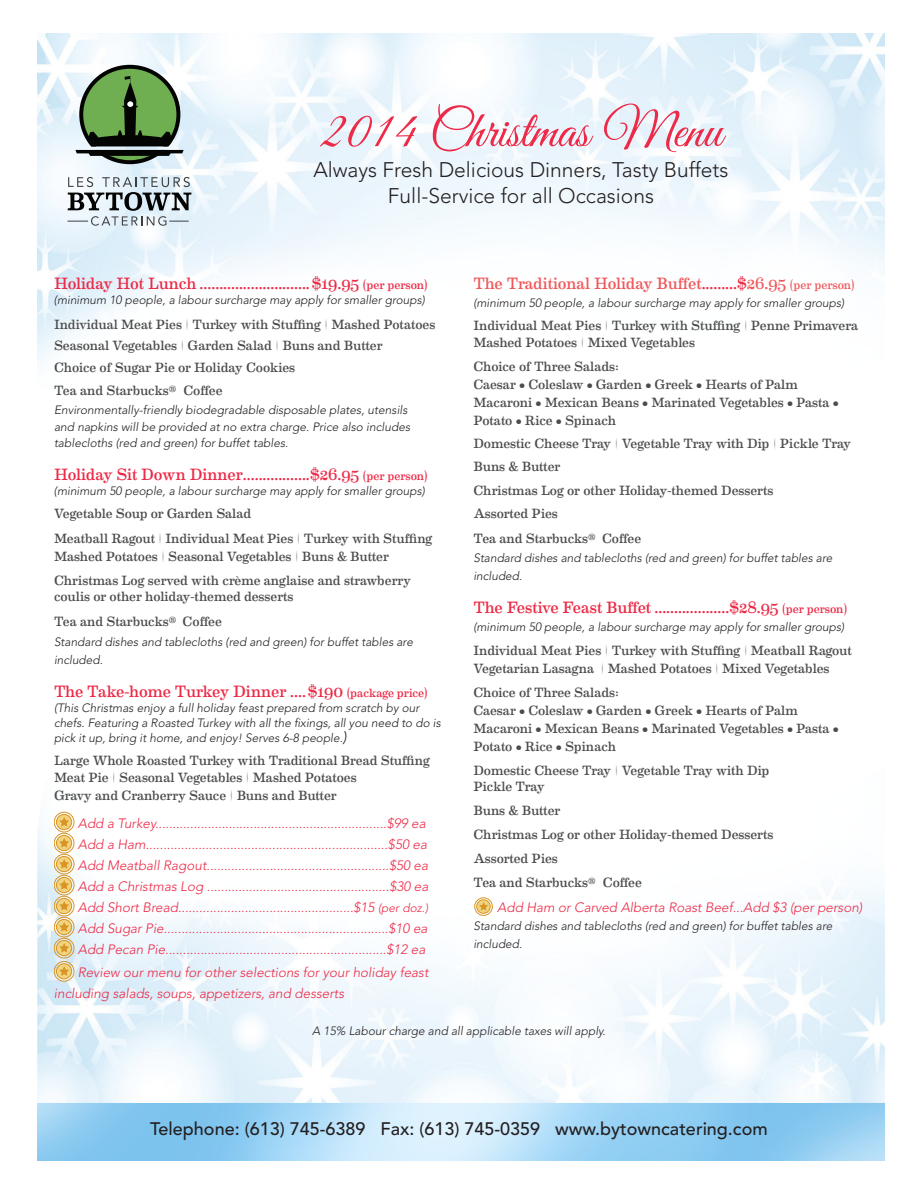
<style>
.page{position:relative;width:918px;height:1188px;background:#fff}
.page>*{position:absolute;margin:0;border:0;box-sizing:border-box;transform-origin:0 0}
.t1{font:52.5px "Great Vibes";color:#ed2a47}
.t2{font:300 21px/25.2px "Avenir LT Std";color:#231f20;text-align:center}
.t3{font:500 18px "Avenir LT Std";color:#231f20}
.t4{font:16.5px "Eames Century Modern";letter-spacing:-.015em;color:#ed2a47}
.t5{font:16.5px "Eames Century Modern";letter-spacing:-.01em;color:#f0585b}
.t6{font:13.5px/18px "Eames Century Modern";color:#4b4c4d}
.t7{font:italic 300 13.5px/21px "Avenir LT Std";color:#ed2a47}
.t8{font:italic 300 12px/18px "Avenir LT Std";color:#231f20}
.s1{font-size:12px}
.s2{font-size:15px}
.s3{color:#ed2a47}
</style>
<div class="page">
<img style="left:37px;top:33px;width:848px;height:1128px">
<div style="left:54px;top:812px;width:20px;height:20px;border:1px solid #da9426;border-radius:50%"></div>
<svg style="left:56px;top:814px;width:16px;height:16px"></svg>
<div style="left:56px;top:814px;width:16px;height:16px;border:1px solid #da9426;border-radius:50%"></div>
<svg style="left:59px;top:817px;width:10px;height:10px"></svg>
<div style="left:54px;top:833px;width:20px;height:20px;border:1px solid #da9426;border-radius:50%"></div>
<svg style="left:56px;top:835px;width:16px;height:16px"></svg>
<div style="left:56px;top:835px;width:16px;height:16px;border:1px solid #da9426;border-radius:50%"></div>
<svg style="left:59px;top:838px;width:10px;height:10px"></svg>
<div style="left:54px;top:854px;width:20px;height:20px;border:1px solid #da9426;border-radius:50%"></div>
<svg style="left:56px;top:856px;width:16px;height:16px"></svg>
<div style="left:56px;top:856px;width:16px;height:16px;border:1px solid #da9426;border-radius:50%"></div>
<svg style="left:59px;top:859px;width:10px;height:10px"></svg>
<div style="left:54px;top:875px;width:20px;height:20px;border:1px solid #da9426;border-radius:50%"></div>
<svg style="left:56px;top:877px;width:16px;height:16px"></svg>
<div style="left:56px;top:877px;width:16px;height:16px;border:1px solid #da9426;border-radius:50%"></div>
<svg style="left:59px;top:880px;width:10px;height:10px"></svg>
<div style="left:54px;top:896px;width:20px;height:20px;border:1px solid #da9426;border-radius:50%"></div>
<svg style="left:56px;top:898px;width:16px;height:16px"></svg>
<div style="left:56px;top:898px;width:16px;height:16px;border:1px solid #da9426;border-radius:50%"></div>
<svg style="left:59px;top:901px;width:10px;height:10px"></svg>
<div style="left:54px;top:917px;width:20px;height:20px;border:1px solid #da9426;border-radius:50%"></div>
<svg style="left:56px;top:919px;width:16px;height:16px"></svg>
<div style="left:56px;top:919px;width:16px;height:16px;border:1px solid #da9426;border-radius:50%"></div>
<svg style="left:59px;top:922px;width:10px;height:10px"></svg>
<div style="left:54px;top:938px;width:20px;height:20px;border:1px solid #da9426;border-radius:50%"></div>
<svg style="left:56px;top:940px;width:16px;height:16px"></svg>
<div style="left:56px;top:940px;width:16px;height:16px;border:1px solid #da9426;border-radius:50%"></div>
<svg style="left:59px;top:943px;width:10px;height:10px"></svg>
<div style="left:54px;top:961px;width:20px;height:21px;border:1px solid #da9426;border-radius:50%"></div>
<svg style="left:56px;top:964px;width:16px;height:15px"></svg>
<div style="left:56px;top:963px;width:16px;height:16px;border:1px solid #da9426;border-radius:50%"></div>
<svg style="left:59px;top:966px;width:10px;height:10px"></svg>
<div style="left:474px;top:898px;width:19px;height:18px;border:1px solid #da9426;border-radius:50%"></div>
<svg style="left:477px;top:900px;width:13px;height:13px"></svg>
<div style="left:476px;top:900px;width:14px;height:14px;border:1px solid #da9426;border-radius:50%"></div>
<svg style="left:479px;top:902px;width:9px;height:9px"></svg>
<svg style="left:68px;top:177px;width:123px;height:49px;background:#b3bcc2"></svg>
<svg style="left:75px;top:65px;width:109px;height:99px;background:#73936a"></svg>
<h1 class="t1" style="left:320px;top:101px;width:404px">2014 Christmas Menu</h1>
<h2 class="t2" style="left:313px;top:158px;width:417px">Always Fresh Delicious Dinners, Tasty Buffets<br>Full-Service for all Occasions</h2>
<p class="t4" style="left:54px;top:271px;width:375px">Holiday Hot Lunch ............................$19.95 <span class="s1">(per person)</span></p>
<p class="t8" style="left:54px;top:291px;width:372px">(minimum 10 people, a labour surcharge may apply for smaller groups)</p>
<p class="t6" style="left:54px;top:313px;width:383px;line-height:21px">Individual Meat Pies | Turkey with Stuffing | Mashed Potatoes<br>Seasonal Vegetables | Garden Salad | Buns and Butter</p>
<p class="t6" style="left:54px;top:356px;width:243px;line-height:22.5px">Choice of Sugar Pie or Holiday Cookies<br>Tea and Starbucks<sup>®</sup> Coffee</p>
<p class="t8" style="left:54px;top:402px;width:358px;line-height:16.5px">Environmentally-friendly biodegradable disposable plates, utensils and napkins will be provided at no extra charge. Price also includes tablecloths (red and green) for buffet tables.</p>
<p class="t4" style="left:54px;top:462px;width:375px">Holiday Sit Down Dinner.................$26.95 <span class="s1">(per person)</span></p>
<p class="t8" style="left:54px;top:482px;width:372px">(minimum 50 people, a labour surcharge may apply for smaller groups)</p>
<p class="t6" style="left:54px;top:501px;width:380px;line-height:24.8px">Vegetable Soup or Garden Salad<br>Meatball Ragout | Individual Meat Pies | Turkey with Stuffing</p>
<p class="t6" style="left:54px;top:544px;width:359px;line-height:23.5px">Mashed Potatoes | Seasonal Vegetables | Buns &amp; Butter<br>Christmas Log served with crème anglaise and strawberry</p>
<p class="t6" style="left:54px;top:583px;width:241px;line-height:25px">coulis or other holiday-themed desserts<br>Tea and Starbucks<sup>®</sup> Coffee</p>
<p class="t8" style="left:54px;top:633px;width:361px">Standard dishes and tablecloths (red and green) for buffet tables are included.</p>
<p class="t4" style="left:54px;top:679px;width:375px">The Take-home Turkey Dinner ....$190 <span class="s1">(package price)</span></p>
<p class="t8" style="left:54px;top:701px;width:388px;line-height:15px">(This Christmas enjoy a full holiday feast prepared from scratch by our chefs. Featuring a Roasted Turkey with all the fixings, all you need to do is pick it up, bring it home, and enjoy! Serves 6-8 people.<span class="s2">)</span></p>
<p class="t6" style="left:54px;top:752px;width:378px;line-height:16.5px">Large Whole Roasted Turkey with Traditional Bread Stuffing<br>Meat Pie | Seasonal Vegetables | Mashed Potatoes</p>
<p class="t6" style="left:54px;top:785px;width:284px">Gravy and Cranberry Sauce | Buns and Butter</p>
<p class="t7" style="left:78px;top:813px;width:352px">Add a Turkey..................................................................$99 ea Add a Ham.....................................................................$50 ea Add Meatball Ragout....................................................$50 ea Add a Christmas Log ....................................................$30 ea Add Short Bread..................................................$15 <span class="s1">(per doz.)<br></span>Add Sugar Pie................................................................$10 ea Add Pecan Pie...............................................................$12 ea</p>
<p class="t7" style="left:54px;top:962px;width:376px;text-indent:24px">Review our menu for other selections for your holiday feast including salads, soups, appetizers, and desserts</p>
<p class="t5" style="left:473px;top:271px;width:383px">The Traditional Holiday Buffet<span class="s3">.........$</span>26.95 <span class="s1">(per person)</span></p>
<p class="t8" style="left:473px;top:294px;width:372px">(minimum 50 people, a labour surcharge may apply for smaller groups)</p>
<p class="t6" style="left:473px;top:317px;width:386px;line-height:16.5px">Individual Meat Pies | Turkey with Stuffing | Penne Primavera<br>Mashed Potatoes | Mixed Vegetables</p>
<p class="t6" style="left:473px;top:356px;width:367px">Choice of Three Salads:<br>Caesar • Coleslaw • Garden • Greek • Hearts of Palm Macaroni • Mexican Beans • Marinated Vegetables • Pasta • Potato • Rice • Spinach</p>
<p class="t6" style="left:473px;top:431px;width:379px;line-height:23.2px">Domestic Cheese Tray | Vegetable Tray with Dip | Pickle Tray Buns &amp; Butter<br>Christmas Log or other Holiday-themed Desserts<br>Assorted Pies</p>
<p class="t6" style="left:473px;top:528px;width:169px">Tea and Starbucks<sup>®</sup> Coffee</p>
<p class="t8" style="left:473px;top:550px;width:361px">Standard dishes and tablecloths (red and green) for buffet tables are included.</p>
<p class="t4" style="left:473px;top:596px;width:375px">The Festive Feast Buffet ...................$28.95 <span class="s1">(per person)</span></p>
<p class="t8" style="left:473px;top:619px;width:372px">(minimum 50 people, a labour surcharge may apply for smaller groups)</p>
<p class="t6" style="left:473px;top:640px;width:380px">Individual Meat Pies | Turkey with Stuffing | Meatball Ragout<br>Vegetarian Lasagna | Mashed Potatoes | Mixed Vegetables</p>
<p class="t6" style="left:473px;top:683px;width:367px">Choice of Three Salads:<br>Caesar • Coleslaw • Garden • Greek • Hearts of Palm Macaroni • Mexican Beans • Marinated Vegetables • Pasta • Potato • Rice • Spinach</p>
<p class="t6" style="left:473px;top:761px;width:298px;line-height:16.5px">Domestic Cheese Tray | Vegetable Tray with Dip<br>Pickle Tray</p>
<p class="t6" style="left:473px;top:797px;width:302px;line-height:24.8px">Buns &amp; Butter<br>Christmas Log or other Holiday-themed Desserts</p>
<p class="t6" style="left:473px;top:845px;width:170px;line-height:24.8px">Assorted Pies<br>Tea and Starbucks<sup>®</sup> Coffee</p>
<p class="t7" style="left:497px;top:897px;width:367px">Add Ham or Carved Alberta Roast Beef...Add $3 (per person)</p>
<p class="t8" style="left:473px;top:917px;width:361px">Standard dishes and tablecloths (red and green) for buffet tables are included.</p>
<p class="t8" style="left:312px;top:1022px;width:295px">A 15% Labour charge and all applicable taxes will apply.</p>
<h3 class="t3" style="left:150px;top:1119px;width:619px">Telephone: (613) 745-6389 Fax: (613) 745-0359 www.bytowncatering.com</h3>
</div>
